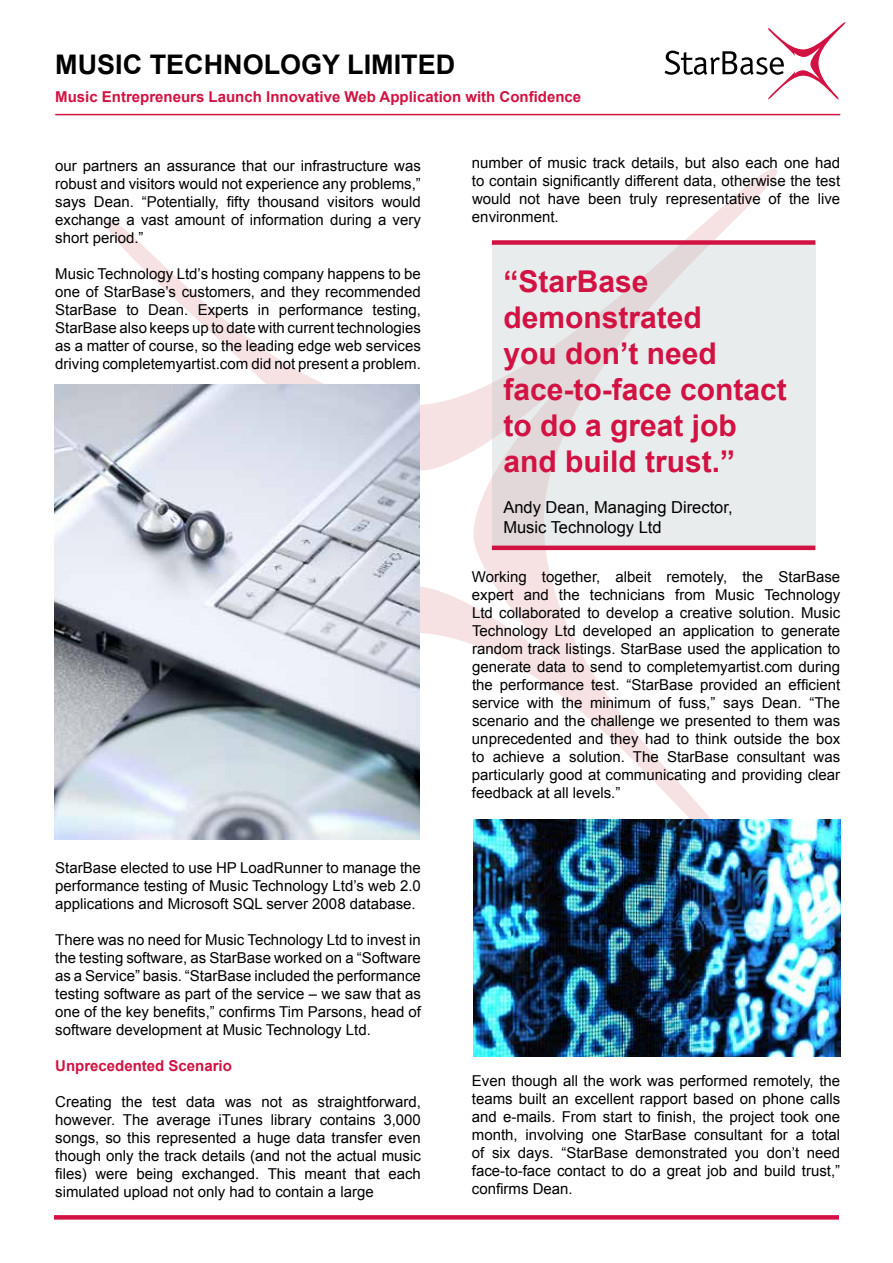
<style>
.page{position:relative;width:893px;height:1263px;background:#fff}
.page>*{position:absolute;margin:0;border:0;box-sizing:border-box;transform-origin:0 0}
.t1{font:700 30px/36px "Arial";color:#d21242}
.t2{font:700 27px "Arial";color:#000}
.t3{font:16.5px/19.8px "Arial";color:#000}
.t4{font:15px/18px "Arial";color:#000;text-align:justify}
.t5{font:700 15px "Arial";color:#d21242}
</style>
<div class="page">
<svg style="left:92px;top:168px;width:700px;height:669px"></svg>
<hr style="left:55px;top:114px;width:785px;height:1px;background:#d21242">
<svg style="left:54px;top:1215px;width:785px;height:4px;background:#d31847"></svg>
<img style="left:54px;top:385px;width:366px;height:454px">
<svg style="left:665px;top:22px;width:180px;height:77px"></svg>
<svg style="left:492px;top:245px;width:323px;height:301px;background:#e7e8e9"></svg>
<div style="left:492px;top:240px;width:323px;height:5px;background:#d21242"></div>
<hr style="left:492px;top:546px;width:323px;height:4px;background:#d21242">
<img style="left:474px;top:819px;width:366px;height:238px">
<h2 class="t2" style="left:55px;top:46px;width:402px">MUSIC TECHNOLOGY LIMITED</h2>
<p class="t5" style="left:55px;top:87px;width:527px">Music Entrepreneurs Launch Innovative Web Application with Confidence</p>
<p class="t4" style="left:55px;top:157px;width:367px">our partners an assurance that our infrastructure was robust and visitors would not experience any problems,” says Dean. “Potentially, fifty thousand visitors would exchange a vast amount of information during a very short period.”</p>
<p class="t4" style="left:55px;top:265px;width:367px">Music Technology Ltd’s hosting company happens to be one of StarBase’s customers, and they recommended StarBase to Dean. Experts in performance testing, StarBase also keeps up to date with current technologies as a matter of course, so the leading edge web services driving completemyartist.com did not present a problem.</p>
<p class="t4" style="left:55px;top:859px;width:367px">StarBase elected to use HP LoadRunner to manage the performance testing of Music Technology Ltd’s web 2.0 applications and Microsoft SQL server 2008 database.</p>
<p class="t4" style="left:55px;top:931px;width:367px">There was no need for Music Technology Ltd to invest in the testing software, as StarBase worked on a “Software as a Service” basis. “StarBase included the performance testing software as part of the service – we saw that as one of the key benefits,” confirms Tim Parsons, head of software development at Music Technology Ltd.</p>
<p class="t5" style="left:55px;top:1056px;width:178px">Unprecedented Scenario</p>
<p class="t4" style="left:55px;top:1093px;width:367px">Creating the test data was not as straightforward, however. The average iTunes library contains 3,000 songs, so this represented a huge data transfer even though only the track details (and not the actual music files) were being exchanged. This meant that each simulated upload not only had to contain a large</p>
<p class="t4" style="left:472px;top:154px;width:370px">number of music track details, but also each one had to contain significantly different data, otherwise the test would not have been truly representative of the live environment.</p>
<h1 class="t1" style="left:503px;top:264px;width:285px">“StarBase demonstrated<br>you don’t need face-to-face contact to do a great job and build trust.”</h1>
<p class="t3" style="left:503px;top:498px;width:231px">Andy Dean, Managing Director,<br>Music Technology Ltd</p>
<p class="t4" style="left:472px;top:568px;width:370px">Working together, albeit remotely, the StarBase expert and the technicians from Music Technology Ltd collaborated to develop a creative solution. Music Technology Ltd developed an application to generate random track listings. StarBase used the application to generate data to send to completemyartist.com during the performance test. “StarBase provided an efficient service with the minimum of fuss,” says Dean. “The scenario and the challenge we presented to them was unprecedented and they had to think outside the box to achieve a solution. The StarBase consultant was particularly good at communicating and providing clear feedback at all levels.”</p>
<p class="t4" style="left:472px;top:1072px;width:370px">Even though all the work was performed remotely, the teams built an excellent rapport based on phone calls and e-mails. From start to finish, the project took one month, involving one StarBase consultant for a total of six days. “StarBase demonstrated you don’t need face-to-face contact to do a great job and build trust,” confirms Dean.</p>
</div>
